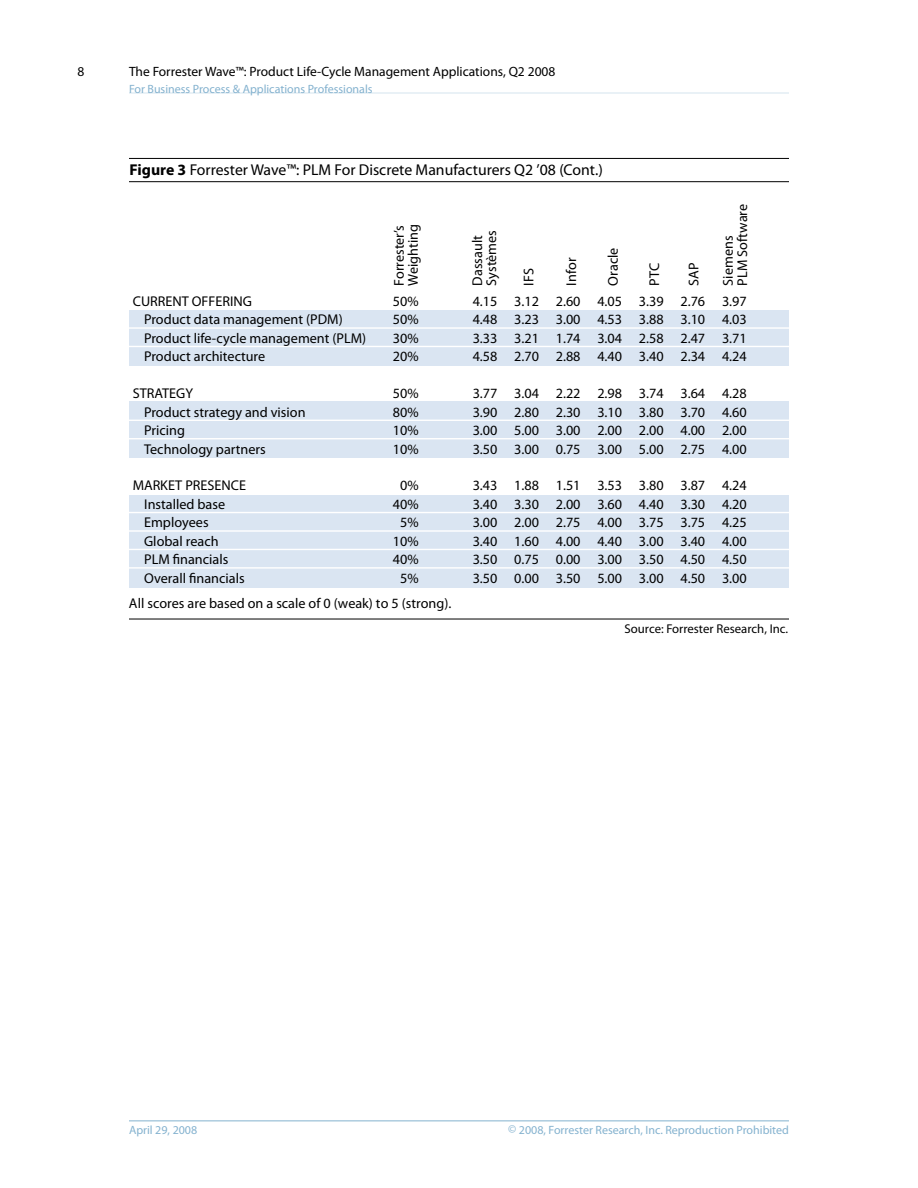
<style>
.page{position:relative;width:918px;height:1188px;background:#fff}
.page>*{position:absolute;margin:0;border:0;box-sizing:border-box;transform-origin:0 0}
.t1{font:15.75px "Myriad Pro";color:#000}
.t2{font:14.25px/18.5px "Myriad Pro";color:#000;text-align:justify}
.t3{font:13.5px "Myriad Pro";color:#000}
.t4{font:12.75px "Myriad Pro";color:#000}
.t5{font:12px "Myriad Pro";color:#84b2cf}
.s1{font-weight:700}
</style>
<div class="page">
<hr style="left:129px;top:1120px;width:660px;height:1px;background:#84b2cf">
<hr style="left:129px;top:93px;width:660px;height:1px;background:#d4e4ee">
<hr style="left:129px;top:158px;width:660px;height:1px;background:#000">
<hr style="left:129px;top:181px;width:660px;height:1px;background:#000">
<hr style="left:129px;top:619px;width:660px;height:1px;background:#000">
<div style="left:129px;top:310px;width:660px;height:56px;background:#dae5f2"></div>
<div style="left:129px;top:402px;width:660px;height:56px;background:#dae5f2"></div>
<div style="left:129px;top:495px;width:660px;height:93px;background:#dae5f2"></div>
<hr style="left:129px;top:327px;width:660px;height:2px;background:#fff">
<hr style="left:129px;top:346px;width:660px;height:1px;background:#fff">
<hr style="left:129px;top:420px;width:660px;height:1px;background:#fff">
<hr style="left:129px;top:438px;width:660px;height:1px;background:#fff">
<hr style="left:129px;top:512px;width:660px;height:1px;background:#fff">
<hr style="left:129px;top:530px;width:660px;height:2px;background:#fff">
<hr style="left:129px;top:549px;width:660px;height:1px;background:#fff">
<hr style="left:129px;top:567px;width:660px;height:2px;background:#fff">
<p class="t3" style="left:78px;top:64px;width:8px">8</p>
<p class="t3" style="left:129px;top:64px;width:428px">The Forrester Wave™: Product Life-Cycle Management Applications, Q2 2008</p>
<p class="t5" style="left:129px;top:82px;width:245px">For Business Process &amp; Applications Professionals</p>
<p class="t1" style="left:130px;top:161px;width:475px"><span class="s1">Figure 3</span> Forrester Wave™: PLM For Discrete Manufacturers Q2 ’08 (Cont.)</p>
<p class="t2" style="left:144px;top:292px;width:224px;text-align:left;text-indent:-11px">CURRENT OFFERING<br>Product data management (PDM)<br>Product life-cycle management (PLM)<br>Product architecture</p>
<p class="t2" style="left:144px;top:384px;width:163px;text-align:left;text-indent:-11px">STRATEGY<br>Product strategy and vision<br>Pricing<br>Technology partners</p>
<p class="t2" style="left:144px;top:477px;width:103px;text-align:left;text-indent:-11px">MARKET PRESENCE<br>Installed base<br>Employees<br>Global reach<br>PLM financials<br>Overall financials</p>
<p class="t2" style="left:392px;top:286px;width:63px;line-height:14.2px;rotate:-90deg">Forrester’s<br>Weighting</p>
<p class="t2" style="left:393px;top:292px;width:27px">50% 50% 30% 20%</p>
<p class="t2" style="left:393px;top:384px;width:27px">50% 80% 10% 10%</p>
<p class="t2" style="left:393px;top:477px;width:27px;text-align:center">0%<br>40%<br>5%<br>10%<br>40%<br>5%</p>
<p class="t2" style="left:129px;top:594px;width:324px">All scores are based on a scale of 0 (weak) to 5 (strong).</p>
<p class="t2" style="left:470px;top:286px;width:57px;line-height:14.2px;rotate:-90deg">Dassault<br>Systèmes</p>
<p class="t2" style="left:473px;top:292px;width:26px">4.15<br>4.48<br>3.33<br>4.58</p>
<p class="t2" style="left:473px;top:384px;width:26px">3.77<br>3.90<br>3.00<br>3.50</p>
<p class="t2" style="left:473px;top:477px;width:26px">3.43<br>3.40<br>3.00<br>3.40<br>3.50<br>3.50</p>
<p class="t2" style="left:520px;top:286px;width:19px;rotate:-90deg">IFS</p>
<p class="t2" style="left:563px;top:286px;width:29px;rotate:-90deg">Infor</p>
<p class="t2" style="left:604px;top:286px;width:40px;rotate:-90deg">Oracle</p>
<p class="t2" style="left:514px;top:292px;width:26px">3.12<br>3.23<br>3.21<br>2.70</p>
<p class="t2" style="left:514px;top:384px;width:26px">3.04<br>2.80<br>5.00<br>3.00</p>
<p class="t2" style="left:514px;top:477px;width:26px">1.88<br>3.30<br>2.00<br>1.60<br>0.75<br>0.00</p>
<p class="t2" style="left:556px;top:292px;width:26px">2.60<br>3.00<br>1.74<br>2.88</p>
<p class="t2" style="left:556px;top:384px;width:26px">2.22<br>2.30<br>3.00<br>0.75</p>
<p class="t2" style="left:556px;top:477px;width:26px">1.51<br>2.00<br>2.75<br>4.00<br>0.00<br>3.50</p>
<p class="t2" style="left:597px;top:292px;width:26px">4.05<br>4.53<br>3.04<br>4.40</p>
<p class="t2" style="left:597px;top:384px;width:26px">2.98<br>3.10<br>2.00<br>3.00</p>
<p class="t2" style="left:597px;top:477px;width:26px">3.53<br>3.60<br>4.00<br>4.40<br>3.00<br>5.00</p>
<p class="t2" style="left:645px;top:286px;width:24px;rotate:-90deg">PTC</p>
<p class="t2" style="left:639px;top:292px;width:26px">3.39<br>3.88<br>2.58<br>3.40</p>
<p class="t2" style="left:639px;top:384px;width:26px">3.74<br>3.80<br>2.00<br>5.00</p>
<p class="t2" style="left:639px;top:477px;width:26px">3.80<br>4.40<br>3.75<br>3.00<br>3.50<br>3.00</p>
<p class="t2" style="left:685px;top:286px;width:25px;rotate:-90deg">SAP</p>
<p class="t2" style="left:680px;top:292px;width:26px">2.76<br>3.10<br>2.47<br>2.34</p>
<p class="t2" style="left:680px;top:384px;width:26px">3.64<br>3.70<br>4.00<br>2.75</p>
<p class="t2" style="left:680px;top:477px;width:26px">3.87<br>3.30<br>3.75<br>3.40<br>4.50<br>4.50</p>
<p class="t2" style="left:721px;top:286px;width:83px;line-height:14.2px;rotate:-90deg">Siemens<br>PLM Software</p>
<p class="t2" style="left:722px;top:292px;width:26px">3.97<br>4.03<br>3.71<br>4.24</p>
<p class="t2" style="left:722px;top:384px;width:26px">4.28<br>4.60<br>2.00<br>4.00</p>
<p class="t2" style="left:722px;top:477px;width:26px">4.24<br>4.20<br>4.25<br>4.00<br>4.50<br>3.00</p>
<p class="t4" style="left:625px;top:622px;width:165px">Source: Forrester Research, Inc.</p>
<p class="t5" style="left:129px;top:1123px;width:70px">April 29, 2008</p>
<p class="t5" style="left:508px;top:1123px;width:282px">© 2008, Forrester Research, Inc. Reproduction Prohibited</p>
</div>
